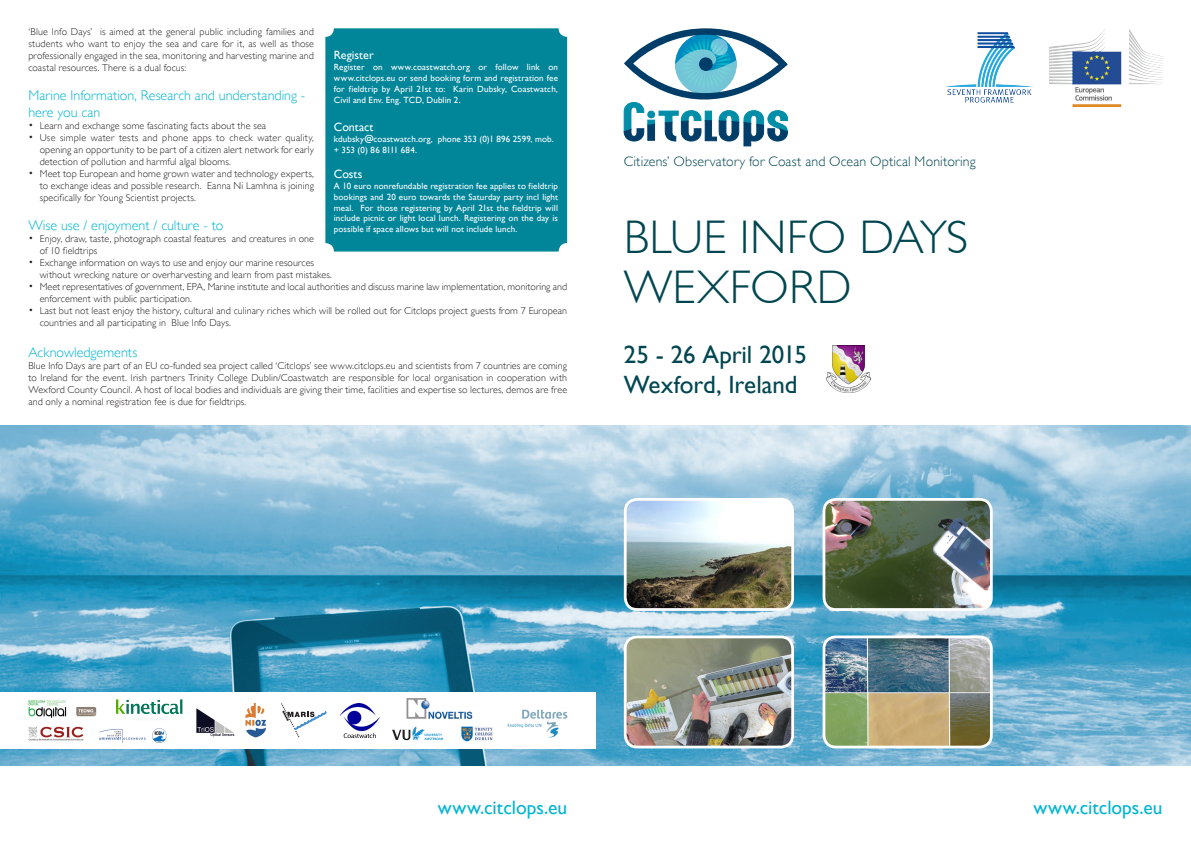
<style>
.page{position:relative;width:1191px;height:842px;background:#fff}
.page>*{position:absolute;margin:0;border:0;box-sizing:border-box;transform-origin:0 0}
.t1{font:300 47.1px "Gill Sans";letter-spacing:.005em;color:#004650}
.Subtitle{font:25px "Gill Sans";letter-spacing:-.005em;color:#004650}
.t2{font:19.4px "Gill Sans";color:#00b5d1}
.Paragraph_title_UK{font:300 14px/16.8px "Gill Sans";color:#00b5d1}
.t3{font:300 13.9px "Gill Sans";letter-spacing:.015em;color:#004650}
.paragraph_title_whit{font:12px "Gill Sans";color:#fff}
.paragraph_light{font:300 10px/12px "Gill Sans";letter-spacing:.01em;color:#231f20;text-align:justify}
.paragraph_white{font:9px/10.8px "Gill Sans";letter-spacing:.01em;color:#fff;text-align:justify}
</style>
<div class="page">
<img style="left:0;top:425px;width:1191px;height:340px">
<svg style="left:624px;top:28px;width:163px;height:118px"></svg>
<img style="left:1049px;top:29px;width:113px;height:78px">
<img style="left:945px;top:32px;width:88px;height:71px">
<img style="left:625px;top:499px;width:167px;height:110px">
<div style="left:624px;top:498px;width:170px;height:113px;border:3px solid #fff;border-radius:12px"></div>
<img style="left:625px;top:637px;width:167px;height:110px">
<div style="left:624px;top:635px;width:170px;height:113px;border:3px solid #fff;border-radius:12px"></div>
<img style="left:824px;top:499px;width:167px;height:110px">
<div style="left:822px;top:498px;width:170px;height:113px;border:3px solid #fff;border-radius:12px"></div>
<img style="left:824px;top:637px;width:167px;height:110px">
<div style="left:822px;top:635px;width:170px;height:113px;border:3px solid #fff;border-radius:12px"></div>
<div style="left:0;top:692px;width:595px;height:56px;background:#fff"></div>
<img style="left:28px;top:700px;width:68px;height:17px">
<img style="left:28px;top:726px;width:56px;height:15px">
<img style="left:99px;top:728px;width:68px;height:15px">
<img style="left:116px;top:699px;width:67px;height:22px">
<img style="left:196px;top:708px;width:39px;height:29px">
<img style="left:392px;top:726px;width:52px;height:15px">
<img style="left:507px;top:709px;width:61px;height:29px">
<svg style="left:281px;top:703px;width:45px;height:34px"></svg>
<img style="left:406px;top:698px;width:67px;height:21px">
<svg style="left:245px;top:703px;width:21px;height:34px"></svg>
<img style="left:340px;top:703px;width:40px;height:34px">
<div style="left:325px;top:28px;width:242px;height:224px;background:#008599;border-radius:9px"></div>
<img style="left:461px;top:726px;width:32px;height:16px">
<img style="left:826px;top:346px;width:44px;height:47px">
<p class="paragraph_light" style="left:28px;top:26px;width:287px">‘Blue Info Days’ is aimed at the general public including families and students who want to enjoy the sea and care for it, as well as those professionally engaged in the sea, monitoring and harvesting marine and coastal resources. There is a dual focus:</p>
<p class="Paragraph_title_UK" style="left:28px;top:87px;width:278px">Marine Information, Research and understanding - here you can</p>
<p class="paragraph_light" style="left:28px;top:119px;width:239px">• Learn and exchange some fascinating facts about the sea</p>
<p class="paragraph_light" style="left:40px;top:131px;width:276px;text-indent:-11px">• Use simple water tests and phone apps to check water quality, opening an opportunity to be part of a citizen alert network for early detection of pollution and harmful algal blooms.</p>
<p class="paragraph_light" style="left:40px;top:167px;width:276px;text-indent:-11px">• Meet top European and home grown water and technology experts, to exchange ideas and possible research. Eanna Ni Lamhna is joining specifically for Young Scientist projects.</p>
<p class="Paragraph_title_UK" style="left:28px;top:217px;width:197px">Wise use / enjoyment / culture - to</p>
<p class="paragraph_light" style="left:40px;top:232px;width:276px;text-indent:-11px">• Enjoy, draw, taste, photograph coastal features and creatures in one of 10 fieldtrips</p>
<p class="paragraph_light" style="left:40px;top:256px;width:294px;text-indent:-11px">• Exchange information on ways to use and enjoy our marine resources without wrecking nature or overharvesting and learn from past mistakes.</p>
<p class="paragraph_light" style="left:40px;top:280px;width:529px;text-indent:-11px">• Meet representatives of government, EPA, Marine institute and local authorities and discuss marine law implementation, monitoring and enforcement with public participation.</p>
<p class="paragraph_light" style="left:40px;top:304px;width:529px;text-indent:-11px">• Last but not least enjoy the history, cultural and culinary riches which will be rolled out for Citclops project guests from 7 European countries and all participating in Blue Info Days.</p>
<p class="Paragraph_title_UK" style="left:28px;top:344px;width:111px">Acknowledgements</p>
<p class="paragraph_light" style="left:28px;top:359px;width:540px">Blue Info Days are part of an EU co-funded sea project called ‘Citclops’ see www.citclops.eu and scientists from 7 countries are coming to Ireland for the event. Irish partners Trinity College Dublin/Coastwatch are responsible for local organisation in cooperation with Wexford County Council. A host of local bodies and individuals are giving their time, facilities and expertise so lectures, demos are free and only a nominal registration fee is due for fieldtrips.</p>
<p class="paragraph_title_whit" style="left:334px;top:48px;width:41px">Register</p>
<p class="paragraph_white" style="left:334px;top:62px;width:226px">Register on www.coastwatch.org or follow link on www.citclops.eu or send booking form and registration fee for fieldtrip by April 21st to: Karin Dubsky, Coastwatch, Civil and Env. Eng. TCD, Dublin 2.</p>
<p class="paragraph_title_whit" style="left:334px;top:120px;width:41px">Contact</p>
<p class="paragraph_white" style="left:334px;top:134px;width:221px">kdubsky@coastwatch.org, phone 353 (0)1 896 2599, mob. + 353 (0) 86 8111 684.</p>
<p class="paragraph_title_whit" style="left:334px;top:167px;width:30px">Costs</p>
<p class="paragraph_white" style="left:334px;top:181px;width:226px">A 10 euro nonrefundable registration fee applies to fieldtrip bookings and 20 euro towards the Saturday party incl light meal. For those registering by April 21st the fieldtrip will include picnic or light local lunch. Registering on the day is possible if space allows but will not include lunch.</p>
<p class="t3" style="left:624px;top:153px;width:353px">Citizens’ Observatory for Coast and Ocean Optical Monitoring</p>
<p class="t1" style="left:624px;top:210px;width:346px">BLUE INFO DAYS</p>
<p class="t1" style="left:624px;top:260px;width:229px">WEXFORD</p>
<p class="Subtitle" style="left:624px;top:340px;width:184px">25 - 26 April 2015</p>
<p class="Subtitle" style="left:624px;top:370px;width:175px">Wexford, Ireland</p>
<p class="t2" style="left:438px;top:796px;width:131px">www.citclops.eu</p>
<p class="t2" style="left:1033px;top:796px;width:131px">www.citclops.eu</p>
</div>
